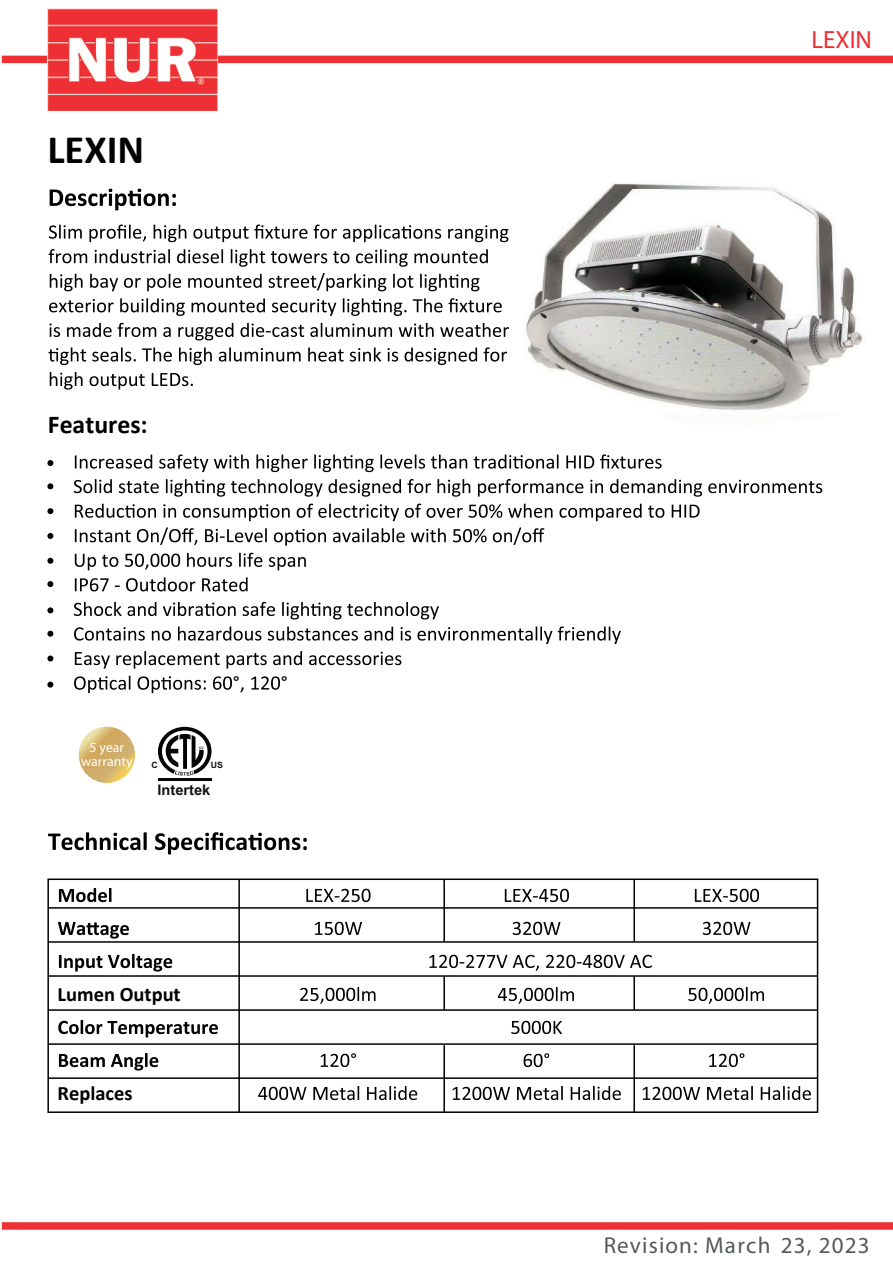
<style>
.page{position:relative;width:893px;height:1263px;background:#fff}
.page>*{position:absolute;margin:0;border:0;box-sizing:border-box;transform-origin:0 0}
.t1{font:700 40.5px "Calibri";color:#000001}
.t2{font:700 25.8px "Calibri";color:#000001}
.t3{font:24.9px "Myriad Pro";color:#eb2d33}
.t4{font:23.1px "Myriad Pro";letter-spacing:.05em;color:#55595a}
.t5{font:21px "Calibri";color:#000001}
.t6{font:700 20.4px "Calibri";color:#000001}
.t7{font:700 14.55px "Arial";color:#101315}
.t8{font:13.8px/13.4px "Myriad Pro";color:#fff;text-align:center}
.t9{font:700 8.7px "Arial";color:#101315}
.t10{font:700 3.15px "Arial";color:#101315}
</style>
<div class="page">
<img style="left:526px;top:183px;width:337px;height:227px">
<div style="left:2px;top:1222px;width:891px;height:8px;background:#ed3135"></div>
<div style="left:2px;top:56px;width:891px;height:7px;background:#ed3135"></div>
<img style="left:47px;top:8px;width:171px;height:103px">
<svg style="left:79px;top:726px;width:56px;height:57px;background:#d7b66f"></svg>
<svg style="left:48px;top:832px;width:259px;height:22px"></svg>
<svg style="left:47px;top:460px;width:6px;height:6px"></svg>
<svg style="left:47px;top:483px;width:6px;height:6px"></svg>
<svg style="left:47px;top:508px;width:6px;height:6px"></svg>
<svg style="left:47px;top:533px;width:6px;height:6px"></svg>
<svg style="left:47px;top:558px;width:6px;height:6px"></svg>
<svg style="left:47px;top:581px;width:6px;height:6px"></svg>
<svg style="left:47px;top:607px;width:6px;height:6px"></svg>
<svg style="left:47px;top:631px;width:6px;height:6px"></svg>
<svg style="left:47px;top:655px;width:6px;height:6px"></svg>
<svg style="left:47px;top:682px;width:6px;height:6px"></svg>
<svg style="left:75px;top:454px;width:587px;height:18px"></svg>
<svg style="left:74px;top:479px;width:748px;height:18px"></svg>
<svg style="left:75px;top:504px;width:624px;height:17px"></svg>
<svg style="left:75px;top:527px;width:469px;height:19px"></svg>
<svg style="left:75px;top:553px;width:231px;height:17px"></svg>
<svg style="left:75px;top:577px;width:173px;height:14px"></svg>
<svg style="left:74px;top:602px;width:365px;height:17px"></svg>
<svg style="left:74px;top:626px;width:547px;height:18px"></svg>
<svg style="left:75px;top:651px;width:326px;height:18px"></svg>
<svg style="left:74px;top:676px;width:158px;height:17px"></svg>
<svg style="left:240px;top:676px;width:40px;height:16px"></svg>
<svg style="left:50px;top:189px;width:126px;height:21px"></svg>
<svg style="left:49px;top:225px;width:459px;height:17px"></svg>
<svg style="left:49px;top:249px;width:439px;height:18px"></svg>
<svg style="left:50px;top:273px;width:430px;height:18px"></svg>
<svg style="left:49px;top:298px;width:453px;height:18px"></svg>
<svg style="left:50px;top:323px;width:459px;height:17px"></svg>
<svg style="left:49px;top:347px;width:458px;height:18px"></svg>
<svg style="left:50px;top:372px;width:143px;height:18px"></svg>
<svg style="left:59px;top:888px;width:52px;height:14px"></svg>
<svg style="left:58px;top:922px;width:71px;height:16px"></svg>
<svg style="left:59px;top:954px;width:113px;height:17px"></svg>
<svg style="left:58px;top:1020px;width:160px;height:17px"></svg>
<svg style="left:59px;top:1053px;width:99px;height:17px"></svg>
<svg style="left:306px;top:889px;width:65px;height:13px"></svg>
<svg style="left:315px;top:922px;width:47px;height:13px"></svg>
<svg style="left:429px;top:955px;width:223px;height:16px"></svg>
<svg style="left:300px;top:987px;width:75px;height:17px"></svg>
<svg style="left:321px;top:1053px;width:35px;height:14px"></svg>
<svg style="left:258px;top:1086px;width:159px;height:14px"></svg>
<div style="left:47px;top:878px;width:771px;height:235px;border:2px solid #000001"></div>
<hr style="left:48px;top:907px;width:770px;height:2px;background:#000001">
<hr style="left:48px;top:941px;width:770px;height:2px;background:#000001">
<hr style="left:48px;top:975px;width:770px;height:2px;background:#000001">
<hr style="left:48px;top:1009px;width:770px;height:2px;background:#000001">
<hr style="left:48px;top:1043px;width:770px;height:2px;background:#000001">
<hr style="left:48px;top:1077px;width:770px;height:2px;background:#000001">
<svg style="left:505px;top:889px;width:64px;height:13px"></svg>
<svg style="left:513px;top:922px;width:47px;height:13px"></svg>
<svg style="left:498px;top:987px;width:76px;height:17px"></svg>
<svg style="left:511px;top:1021px;width:51px;height:13px"></svg>
<svg style="left:524px;top:1053px;width:25px;height:14px"></svg>
<svg style="left:453px;top:1086px;width:168px;height:14px"></svg>
<svg style="left:695px;top:889px;width:64px;height:13px"></svg>
<svg style="left:703px;top:922px;width:47px;height:13px"></svg>
<svg style="left:688px;top:987px;width:76px;height:17px"></svg>
<svg style="left:709px;top:1053px;width:35px;height:14px"></svg>
<svg style="left:643px;top:1086px;width:168px;height:14px"></svg>
<hr style="left:443px;top:880px;width:2px;height:62px;background:#000001">
<hr style="left:633px;top:880px;width:2px;height:62px;background:#000001">
<hr style="left:443px;top:976px;width:2px;height:34px;background:#000001">
<hr style="left:633px;top:976px;width:2px;height:34px;background:#000001">
<hr style="left:238px;top:879px;width:2px;height:233px;background:#000001">
<hr style="left:443px;top:1045px;width:2px;height:67px;background:#000001">
<hr style="left:633px;top:1045px;width:2px;height:67px;background:#000001">
<hr style="left:158px;top:779px;width:53px;height:2px;background:#030506">
<svg style="left:158px;top:727px;width:54px;height:49px"></svg>
<h1 class="t1" style="left:47px;top:136px;width:98px">LEXIN</h1>
<p class="t2" style="left:48px;top:416px;width:101px">Features:</p>
<p class="t5" style="left:233px;top:675px;width:9px">°</p>
<p class="t5" style="left:281px;top:675px;width:9px">°</p>
<p class="t8" style="left:81px;top:742px;width:53px">5 year warranty</p>
<p class="t9" style="left:152px;top:759px;width:8px">C</p>
<p class="t10" style="left:199px;top:746px;width:6px">CV</p>
<p class="t9" style="left:211px;top:759px;width:14px">US</p>
<p class="t7" style="left:158px;top:781px;width:54px">Intertek</p>
<p class="t6" style="left:58px;top:987px;width:125px">Lumen Output</p>
<p class="t6" style="left:58px;top:1086px;width:76px">Replaces</p>
<p class="t3" style="left:811px;top:30px;width:62px">LEXIN</p>
<p class="t4" style="left:604px;top:1237px;width:267px">Revision: March 23, 2023</p>
</div>
